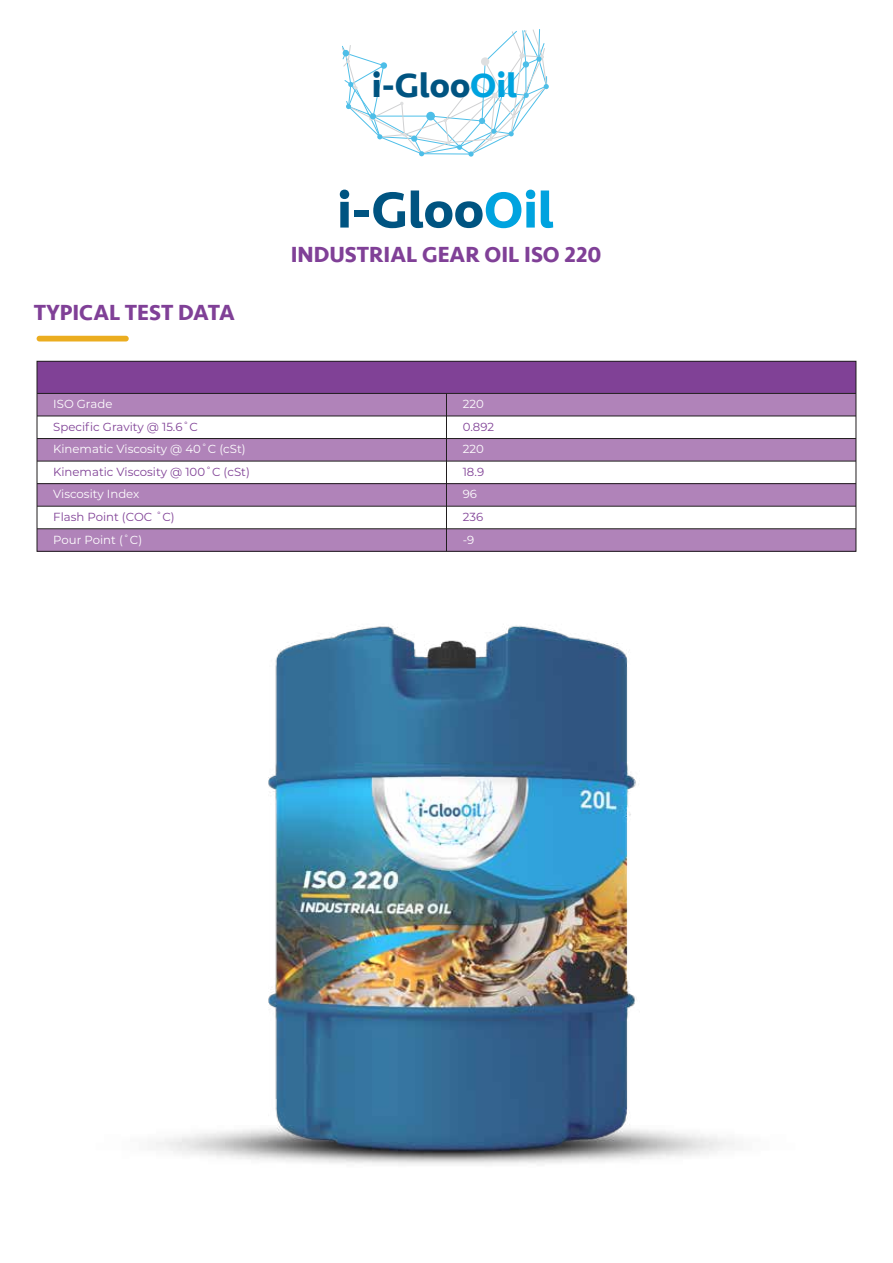
<style>
.page{position:relative;width:893px;height:1263px;background:#fff}
.page>*{position:absolute;margin:0;border:0;box-sizing:border-box;transform-origin:0 0}
.t1{font:700 52.5px "Seravek";color:#005481}
.t2{font:700 35.1px "Seravek";color:#005481}
.t3{font:700 22.5px "Seravek";color:#804097}
.t4{font:11.7px "Montserrat";color:#804196}
.t5{font:11.7px "Montserrat";color:#fff}
.s1{color:#00a3df}
</style>
<div class="page">
<svg style="left:342px;top:29px;width:207px;height:128px"></svg>
<svg style="left:426px;top:112px;width:9px;height:8px"></svg>
<div style="left:37px;top:336px;width:92px;height:5px;background:#ebad20;border-radius:3px"></div>
<div style="left:37px;top:393px;width:409px;height:23px;background:#b083b9"></div>
<div style="left:37px;top:438px;width:409px;height:23px;background:#b083b9"></div>
<div style="left:37px;top:484px;width:409px;height:22px;background:#b083b9"></div>
<div style="left:37px;top:361px;width:819px;height:32px;background:#804196"></div>
<div style="left:446px;top:393px;width:410px;height:23px;background:#b083b9"></div>
<div style="left:446px;top:438px;width:410px;height:23px;background:#b083b9"></div>
<div style="left:446px;top:484px;width:410px;height:22px;background:#b083b9"></div>
<div style="left:37px;top:529px;width:409px;height:22px;background:#b083b9"></div>
<div style="left:446px;top:529px;width:410px;height:22px;background:#b083b9"></div>
<hr style="left:37px;top:393px;width:819px;height:1px;background:#211e1f">
<hr style="left:37px;top:416px;width:819px;height:1px;background:#211e1f">
<hr style="left:37px;top:438px;width:819px;height:1px;background:#211e1f">
<hr style="left:37px;top:461px;width:819px;height:1px;background:#211e1f">
<hr style="left:37px;top:483px;width:819px;height:1px;background:#211e1f">
<hr style="left:37px;top:506px;width:819px;height:1px;background:#211e1f">
<hr style="left:37px;top:528px;width:819px;height:1px;background:#211e1f">
<hr style="left:446px;top:393px;width:1px;height:158px;background:#211e1f">
<div style="left:37px;top:361px;width:819px;height:191px;border:1px solid #211e1f"></div>
<img style="left:156px;top:625px;width:579px;height:540px">
<h2 class="t2" style="left:372px;top:57px;width:146px">i-Gloo<span class="s1">Oil</span></h2>
<h1 class="t1" style="left:337px;top:168px;width:218px">i-Gloo<span class="s1">Oil</span></h1>
<h3 class="t3" style="left:34px;top:294px;width:203px">TYPICAL TEST DATA</h3>
<p class="t5" style="left:53px;top:396px;width:61px">ISO Grade</p>
<p class="t4" style="left:53px;top:419px;width:146px">Specific Gravity @ 15.6˚C</p>
<p class="t5" style="left:53px;top:441px;width:194px">Kinematic Viscosity @ 40˚C (cSt)</p>
<p class="t4" style="left:53px;top:464px;width:198px">Kinematic Viscosity @ 100˚C (cSt)</p>
<p class="t4" style="left:53px;top:509px;width:123px">Flash Point (COC ˚C)</p>
<p class="t5" style="left:53px;top:486px;width:88px">Viscosity Index</p>
<h3 class="t3" style="left:291px;top:236px;width:312px">INDUSTRIAL GEAR OIL ISO 220</h3>
<p class="t5" style="left:463px;top:396px;width:23px">220</p>
<p class="t4" style="left:463px;top:419px;width:33px">0.892</p>
<p class="t5" style="left:463px;top:441px;width:23px">220</p>
<p class="t4" style="left:463px;top:464px;width:23px">18.9</p>
<p class="t4" style="left:463px;top:509px;width:22px">236</p>
<p class="t5" style="left:463px;top:486px;width:16px">96</p>
<p class="t5" style="left:53px;top:531px;width:90px">Pour Point (˚C)</p>
<p class="t5" style="left:463px;top:531px;width:13px">-9</p>
</div>
